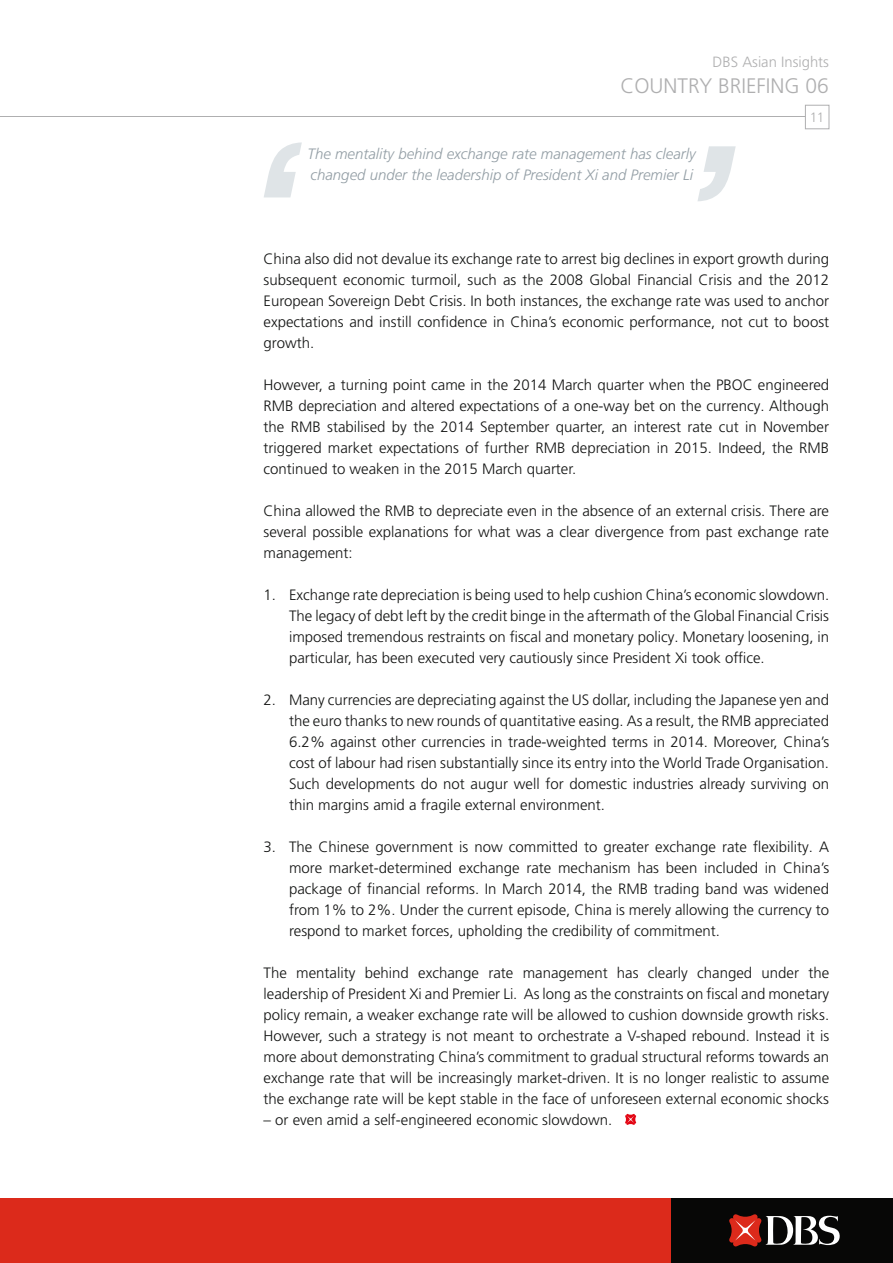
<style>
.page{position:relative;width:893px;height:1263px;background:#fff}
.page>*{position:absolute;margin:0;border:0;box-sizing:border-box;transform-origin:0 0}
.t1{font:300 21px "Frutiger LT Pro";color:#afafb0}
.t2{font:300 15px/21px "Frutiger LT Pro";color:#131413;text-align:justify}
.t3{font:italic 300 15px/21px "Frutiger LT Pro";color:#939ea5}
.t4{font:300 14.85px "Frutiger LT Pro";color:#afafb0}
.t5{font:300 13.5px "Frutiger LT Pro";color:#afafb0}
</style>
<div class="page">
<div style="left:0;top:1198px;width:893px;height:65px;background:#dc2a1b"></div>
<div style="left:672px;top:1198px;width:221px;height:65px;background:#070706"></div>
<svg style="left:729px;top:1214px;width:111px;height:33px"></svg>
<svg style="left:625px;top:1113px;width:11px;height:12px"></svg>
<hr style="left:0;top:117px;width:808px;height:1px;background:#afafb0">
<div style="left:805px;top:105px;width:24px;height:24px;background:#fff;border:1px solid #afafb0"></div>
<svg style="left:264px;top:142px;width:38px;height:55px"></svg>
<svg style="left:697px;top:146px;width:39px;height:55px"></svg>
<p class="t4" style="left:713px;top:53px;width:118px">DBS Asian Insights</p>
<h1 class="t1" style="left:620px;top:74px;width:210px">COUNTRY BRIEFING 06</h1>
<p class="t5" style="left:810px;top:109px;width:16px">11</p>
<p class="t3" style="left:308px;top:143px;width:390px">The mentality behind exchange rate management has clearly changed under the leadership of President Xi and Premier Li</p>
<p class="t2" style="left:264px;top:248px;width:567px">China also did not devalue its exchange rate to arrest big declines in export growth during subsequent economic turmoil, such as the 2008 Global Financial Crisis and the 2012<br>European Sovereign Debt Crisis. In both instances, the exchange rate was used to anchor expectations and instill confidence in China’s economic performance, not cut to boost growth.</p>
<p class="t2" style="left:264px;top:374px;width:567px">However, a turning point came in the 2014 March quarter when the PBOC engineered RMB depreciation and altered expectations of a one-way bet on the currency. Although the RMB stabilised by the 2014 September quarter, an interest rate cut in November triggered market expectations of further RMB depreciation in 2015. Indeed, the RMB continued to weaken in the 2015 March quarter.</p>
<p class="t2" style="left:264px;top:500px;width:567px">China allowed the RMB to depreciate even in the absence of an external crisis. There are several possible explanations for what was a clear divergence from past exchange rate management:</p>
<p class="t2" style="left:289px;top:584px;width:542px;text-indent:-26px">1. Exchange rate depreciation is being used to help cushion China’s economic slowdown.<br>The legacy of debt left by the credit binge in the aftermath of the Global Financial Crisis imposed tremendous restraints on fiscal and monetary policy. Monetary loosening, in particular, has been executed very cautiously since President Xi took office.</p>
<p class="t2" style="left:289px;top:689px;width:542px;text-indent:-26px">2. Many currencies are depreciating against the US dollar, including the Japanese yen and the euro thanks to new rounds of quantitative easing. As a result, the RMB appreciated 6.2% against other currencies in trade-weighted terms in 2014. Moreover, China’s cost of labour had risen substantially since its entry into the World Trade Organisation.<br>Such developments do not augur well for domestic industries already surviving on thin margins amid a fragile external environment.</p>
<p class="t2" style="left:289px;top:836px;width:542px;text-indent:-26px">3. The Chinese government is now committed to greater exchange rate flexibility. A more market-determined exchange rate mechanism has been included in China’s package of financial reforms. In March 2014, the RMB trading band was widened from 1% to 2%. Under the current episode, China is merely allowing the currency to respond to market forces, upholding the credibility of commitment.</p>
<p class="t2" style="left:264px;top:962px;width:567px">The mentality behind exchange rate management has clearly changed under the leadership of President Xi and Premier Li. As long as the constraints on fiscal and monetary policy remain, a weaker exchange rate will be allowed to cushion downside growth risks.<br>However, such a strategy is not meant to orchestrate a V-shaped rebound. Instead it is more about demonstrating China’s commitment to gradual structural reforms towards an exchange rate that will be increasingly market-driven. It is no longer realistic to assume the exchange rate will be kept stable in the face of unforeseen external economic shocks</p>
<p class="t2" style="left:264px;top:1109px;width:350px">– or even amid a self-engineered economic slowdown.</p>
</div>
